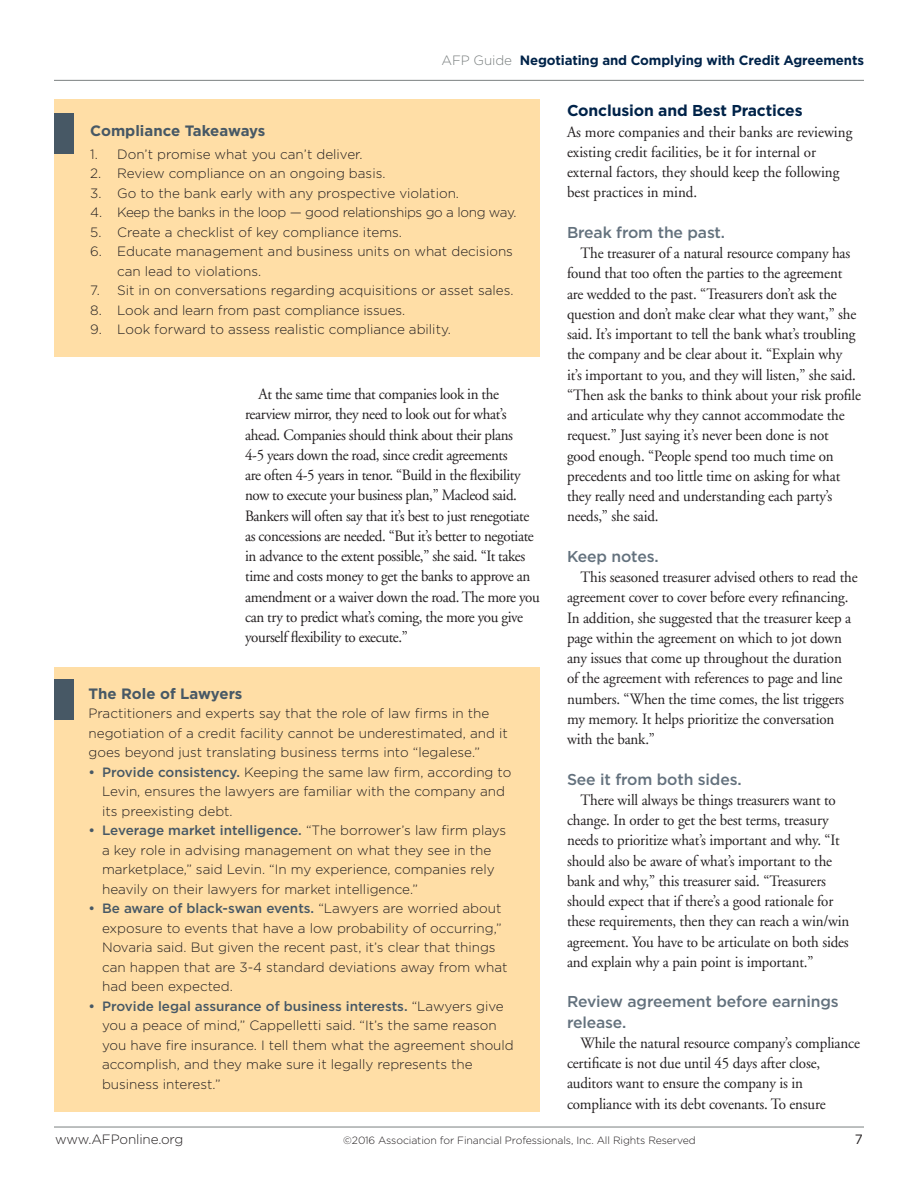
<style>
.page{position:relative;width:918px;height:1188px;background:#fff}
.page>*{position:absolute;margin:0;border:0;box-sizing:border-box;transform-origin:0 0}
.Body_Text{font:15.75px/20.2px "Adobe Garamond";letter-spacing:-.01em;color:#231f20;scale:.95 1}
.Subhead_2{font:500 15.75px/20.2px "Gotham";letter-spacing:-.01em;color:#63717d}
.Subhead_1{font:700 15.75px "Gotham";letter-spacing:-.01em;color:#002349}
.Sidebar{font:700 15px "Gotham";color:#475865}
.Sidebar-2{font:300 13.5px/19.5px "Gotham";color:#231f20}
.Sidebar-3{font:300 13.5px "Gotham";letter-spacing:-.025em;color:#231f20}
.t1{font:700 13.5px "Gotham";letter-spacing:-.01em;color:#002349}
.t2{font:13.5px "Gotham";color:#231f20}
.t3{font:300 10.5px "Gotham";letter-spacing:-.01em;color:#231f20}
.s1{font-weight:300;color:#7b8080}
.s2{font-weight:500;color:#475865}
</style>
<div class="page">
<hr style="left:54px;top:80px;width:810px;height:1px;background:#7b8080">
<hr style="left:54px;top:1127px;width:810px;height:1px;background:#7b8080">
<div style="left:54px;top:667px;width:486px;height:445px;background:#ffdea6"></div>
<div style="left:54px;top:99px;width:486px;height:258px;background:#ffdea6"></div>
<div style="left:54px;top:679px;width:20px;height:41px;background:#475865"></div>
<div style="left:54px;top:113px;width:20px;height:40px;background:#475865"></div>
<p class="t1" style="left:442px;top:51px;width:424px"><span class="s1">AFP Guide</span> Negotiating and Complying with Credit Agreements</p>
<p class="Sidebar" style="left:90px;top:121px;width:177px">Compliance Takeaways</p>
<p class="Sidebar-2" style="left:90px;top:144px;width:274px">1. Don’t promise what you can’t deliver.</p>
<p class="Sidebar-2" style="left:90px;top:163px;width:297px">2. Review compliance on an ongoing basis.</p>
<p class="Sidebar-2" style="left:90px;top:183px;width:370px">3. Go to the bank early with any prospective violation.</p>
<p class="Sidebar-3" style="left:90px;top:204px;width:428px">4. Keep the banks in the loop — good relationships go a long way.</p>
<p class="Sidebar-2" style="left:90px;top:222px;width:313px">5. Create a checklist of key compliance items.</p>
<p class="Sidebar-2" style="left:117px;top:241px;width:397px;text-indent:-27px">6. Educate management and business units on what decisions can lead to violations.</p>
<p class="Sidebar-2" style="left:90px;top:280px;width:425px">7. Sit in on conversations regarding acquisitions or asset sales.</p>
<p class="Sidebar-2" style="left:90px;top:300px;width:317px">8. Look and learn from past compliance issues.</p>
<p class="Sidebar-2" style="left:90px;top:319px;width:362px">9. Look forward to assess realistic compliance ability.</p>
<p class="Body_Text" style="left:245px;top:385px;width:312px;text-indent:14px">At the same time that companies look in the rearview mirror, they need to look out for what’s ahead. Companies should think about their plans<br>4-5 years down the road, since credit agreements<br>are often 4-5 years in tenor. “Build in the flexibility now to execute your business plan,” Macleod said.<br>Bankers will often say that it’s best to just renegotiate as concessions are needed. “But it’s better to negotiate in advance to the extent possible,” she said. “It takes time and costs money to get the banks to approve an amendment or a waiver down the road. The more you can try to predict what’s coming, the more you give yourself flexibility to execute.”</p>
<p class="Sidebar" style="left:89px;top:684px;width:155px">The Role of Lawyers</p>
<p class="Sidebar-2" style="left:89px;top:703px;width:421px">Practitioners and experts say that the role of law firms in the negotiation of a credit facility cannot be underestimated, and it goes beyond just translating business terms into “legalese.”</p>
<p class="Sidebar-2" style="left:102px;top:762px;width:411px;text-indent:-14px"><span class="s2">• Provide consistency.</span> Keeping the same law firm, according to<br>Levin, ensures the lawyers are familiar with the company and its preexisting debt.</p>
<p class="Sidebar-2" style="left:102px;top:820px;width:406px;text-indent:-14px"><span class="s2">• Leverage market intelligence.</span> “The borrower’s law firm plays a key role in advising management on what they see in the marketplace,” said Levin. “In my experience, companies rely heavily on their lawyers for market intelligence.”</p>
<p class="Sidebar-2" style="left:102px;top:898px;width:407px;text-indent:-14px"><span class="s2">• Be aware of black-swan events.</span> “Lawyers are worried about exposure to events that have a low probability of occurring,” Novaria said. But given the recent past, it’s clear that things can happen that are 3-4 standard deviations away from what had been expected.</p>
<p class="Sidebar-2" style="left:102px;top:996px;width:413px;text-indent:-14px"><span class="s2">• Provide legal assurance of business interests.</span> “Lawyers give you a peace of mind,” Cappelletti said. “It’s the same reason you have fire insurance. I tell them what the agreement should accomplish, and they make sure it legally represents the business interest.”</p>
<p class="Subhead_1" style="left:567px;top:100px;width:237px">Conclusion and Best Practices</p>
<p class="Body_Text" style="left:567px;top:122px;width:302px">As more companies and their banks are reviewing existing credit facilities, be it for internal or external factors, they should keep the following best practices in mind.</p>
<p class="Subhead_2" style="left:567px;top:222px;width:160px">Break from the past.</p>
<p class="Body_Text" style="left:567px;top:243px;width:311px;text-indent:14px">The treasurer of a natural resource company has found that too often the parties to the agreement are wedded to the past. “Treasurers don’t ask the question and don’t make clear what they want,” she said. It’s important to tell the bank what’s troubling the company and be clear about it. “Explain why it’s important to you, and they will listen,” she said. “Then ask the banks to think about your risk profile and articulate why they cannot accommodate the request.” Just saying it’s never been done is not good enough. “People spend too much time on precedents and too little time on asking for what they really need and understanding each party’s needs,” she said.</p>
<p class="Subhead_2" style="left:567px;top:546px;width:93px">Keep notes.</p>
<p class="Body_Text" style="left:567px;top:567px;width:307px;text-indent:14px">This seasoned treasurer advised others to read the agreement cover to cover before every refinancing.<br>In addition, she suggested that the treasurer keep a page within the agreement on which to jot down any issues that come up throughout the duration<br>of the agreement with references to page and line numbers. “When the time comes, the list triggers my memory. It helps prioritize the conversation with the bank.”</p>
<p class="Subhead_2" style="left:567px;top:769px;width:176px">See it from both sides.</p>
<p class="Body_Text" style="left:567px;top:790px;width:299px;text-indent:14px">There will always be things treasurers want to change. In order to get the best terms, treasury needs to prioritize what’s important and why. “It should also be aware of what’s important to the bank and why,” this treasurer said. “Treasurers should expect that if there’s a good rationale for these requirements, then they can reach a win/win agreement. You have to be articulate on both sides and explain why a pain point is important.”</p>
<p class="Subhead_2" style="left:567px;top:991px;width:273px">Review agreement before earnings release.</p>
<p class="Body_Text" style="left:567px;top:1033px;width:310px;text-indent:14px">While the natural resource company’s compliance certificate is not due until 45 days after close, auditors want to ensure the company is in compliance with its debt covenants. To ensure</p>
<p class="Sidebar-2" style="left:55px;top:1129px;width:130px">www.AFPonline.org</p>
<p class="t3" style="left:343px;top:1134px;width:354px">©2016 Association for Financial Professionals, Inc. All Rights Reserved</p>
<p class="t2" style="left:855px;top:1131px;width:10px">7</p>
</div>
